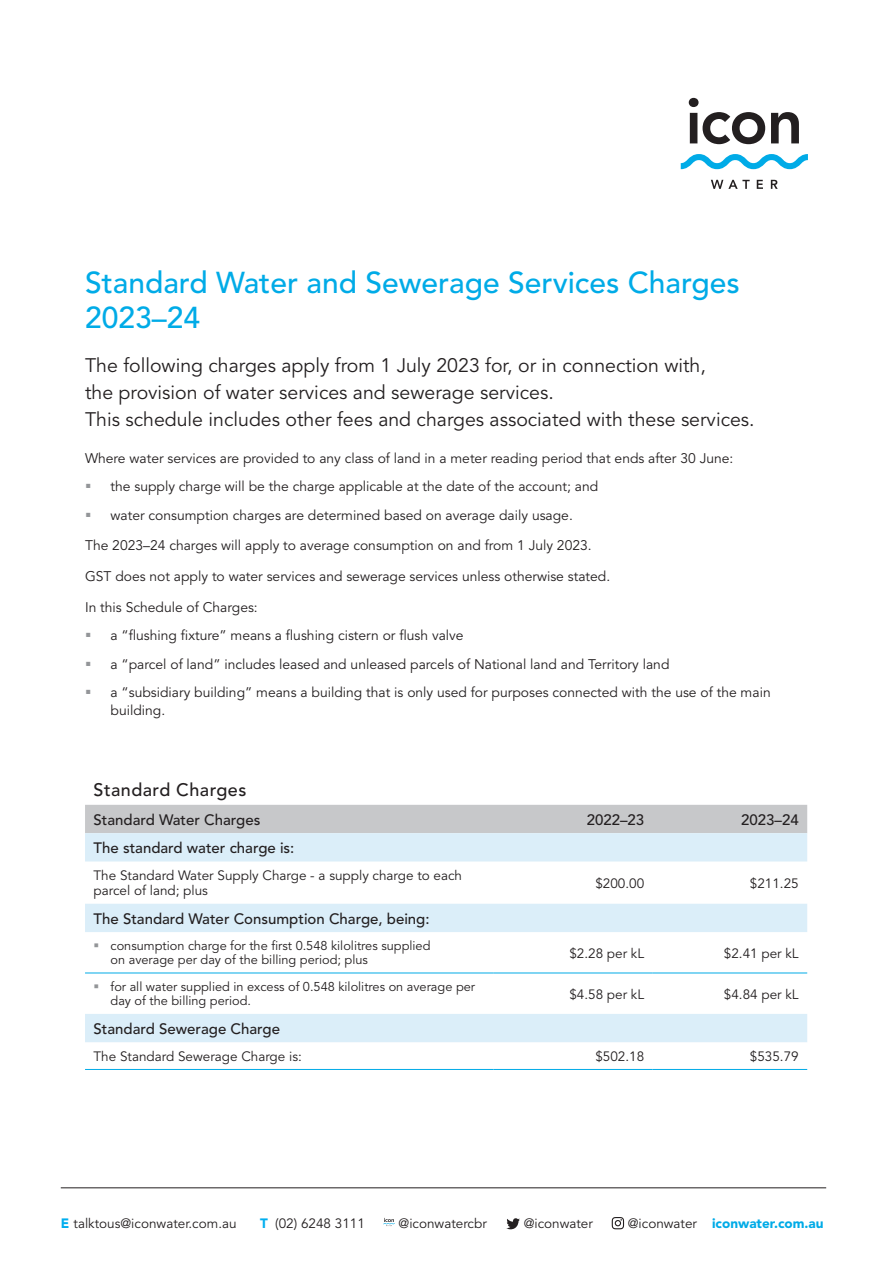
<style>
.page{position:relative;width:893px;height:1263px;background:#fff}
.page>*{position:absolute;margin:0;border:0;box-sizing:border-box;transform-origin:0 0}
._1_0_Heading_13pt{font:500 30px/34.5px "Avenir LT Std";color:#00abe7}
._3_0_Lead_in_Paragra{font:19.5px/27px "Avenir LT Std";color:#231f20}
.Table_chart_title{font:500 18px "Avenir LT Std";letter-spacing:.025em;color:#231f20}
.Table_Body_Header{font:500 15px "Avenir LT Std";color:#231f20}
.Table_Body_Total{font:500 15px "Avenir LT Std";color:#231f20}
._4_0_Body_9_25pt{font:13.8px/17.7px "Avenir LT Std";color:#231f20}
.Table_body{font:13.5px/15px "Avenir LT Std";color:#231f20}
.t1{font:900 13.5px "Avenir LT Std";color:#00abe7}
.t2{font:12.75px/14.2px "Avenir LT Std";color:#231f20}
.s1{font-weight:900;color:#00aeef}
.s2{font-weight:400;color:#231f20}
</style>
<div class="page">
<svg style="left:681px;top:154px;width:127px;height:15px"></svg>
<svg style="left:689px;top:98px;width:76px;height:46px"></svg>
<svg style="left:771px;top:112px;width:28px;height:31px"></svg>
<svg style="left:711px;top:180px;width:39px;height:9px"></svg>
<svg style="left:757px;top:180px;width:6px;height:9px"></svg>
<svg style="left:771px;top:180px;width:7px;height:9px"></svg>
<svg style="left:383px;top:1218px;width:12px;height:8px"></svg>
<svg style="left:506px;top:1218px;width:14px;height:11px"></svg>
<svg style="left:612px;top:1217px;width:12px;height:12px"></svg>
<div style="left:85px;top:805px;width:722px;height:28px;background:#c7c8ca"></div>
<svg style="left:85px;top:833px;width:722px;height:209px"></svg>
<hr style="left:85px;top:1069px;width:408px;height:1px;background:#00abe7">
<hr style="left:493px;top:1069px;width:160px;height:1px;background:#00abe7">
<hr style="left:653px;top:1069px;width:154px;height:1px;background:#00abe7">
<hr style="left:85px;top:972px;width:408px;height:1px;background:#00abe7">
<hr style="left:493px;top:972px;width:160px;height:1px;background:#00abe7">
<hr style="left:653px;top:972px;width:154px;height:1px;background:#00abe7">
<hr style="left:61px;top:1187px;width:765px;height:1px;background:#231f20">
<svg style="left:95px;top:984px;width:3px;height:4px"></svg>
<p class="_1_0_Heading_13pt" style="left:85px;top:266px;width:656px">Standard Water and Sewerage Services Charges<br>2023–24</p>
<p class="_3_0_Lead_in_Paragra" style="left:85px;top:352px;width:671px">The following charges apply from 1 July 2023 for, or in connection with,<br>the provision of water services and sewerage services.<br>This schedule includes other fees and charges associated with these services.</p>
<p class="_4_0_Body_9_25pt" style="left:85px;top:450px;width:650px">Where water services are provided to any class of land in a meter reading period that ends after 30 June:</p>
<p class="_4_0_Body_9_25pt" style="left:111px;top:478px;width:489px">the supply charge will be the charge applicable at the date of the account; and</p>
<p class="_4_0_Body_9_25pt" style="left:111px;top:506px;width:464px">water consumption charges are determined based on average daily usage.</p>
<p class="_4_0_Body_9_25pt" style="left:85px;top:537px;width:508px">The 2023–24 charges will apply to average consumption on and from 1 July 2023.</p>
<p class="_4_0_Body_9_25pt" style="left:85px;top:568px;width:527px">GST does not apply to water services and sewerage services unless otherwise stated.</p>
<p class="_4_0_Body_9_25pt" style="left:85px;top:599px;width:174px">In this Schedule of Charges:</p>
<p class="_4_0_Body_9_25pt" style="left:111px;top:627px;width:355px">a “flushing fixture” means a flushing cistern or flush valve</p>
<p class="_4_0_Body_9_25pt" style="left:111px;top:655px;width:560px">a “parcel of land” includes leased and unleased parcels of National land and Territory land</p>
<p class="_4_0_Body_9_25pt" style="left:111px;top:684px;width:662px">a “subsidiary building” means a building that is only used for purposes connected with the use of the main building.</p>
<p class="Table_chart_title" style="left:94px;top:779px;width:154px">Standard Charges</p>
<p class="Table_Body_Header" style="left:94px;top:811px;width:168px">Standard Water Charges</p>
<p class="Table_Body_Header" style="left:587px;top:811px;width:59px">2022–23</p>
<p class="Table_Body_Header" style="left:741px;top:811px;width:59px">2023–24</p>
<p class="Table_Body_Total" style="left:94px;top:839px;width:202px">The standard water charge is:</p>
<p class="Table_body" style="left:94px;top:868px;width:370px">The Standard Water Supply Charge - a supply charge to each parcel of land; plus</p>
<p class="Table_body" style="left:595px;top:876px;width:50px">$200.00</p>
<p class="Table_body" style="left:750px;top:876px;width:50px">$211.25</p>
<p class="Table_Body_Header" style="left:94px;top:910px;width:338px">The Standard Water Consumption Charge, being:</p>
<p class="t2" style="left:111px;top:939px;width:321px">consumption charge for the first 0.548 kilolitres supplied on average per day of the billing period; plus</p>
<p class="Table_body" style="left:569px;top:946px;width:76px">$2.28 per kL</p>
<p class="Table_body" style="left:724px;top:946px;width:76px">$2.41 per kL</p>
<p class="t2" style="left:111px;top:980px;width:366px">for all water supplied in excess of 0.548 kilolitres on average per day of the billing period.</p>
<p class="Table_body" style="left:569px;top:987px;width:76px">$4.58 per kL</p>
<p class="Table_body" style="left:724px;top:987px;width:76px">$4.84 per kL</p>
<p class="Table_Body_Total" style="left:94px;top:1020px;width:188px">Standard Sewerage Charge</p>
<p class="Table_body" style="left:94px;top:1049px;width:210px">The Standard Sewerage Charge is:</p>
<p class="Table_body" style="left:595px;top:1049px;width:50px">$502.18</p>
<p class="Table_body" style="left:750px;top:1049px;width:50px">$535.79</p>
<p class="Table_body" style="left:61px;top:1216px;width:177px"><span class="s1">E</span> talktous@iconwater.com.au</p>
<p class="Table_body" style="left:260px;top:1216px;width:106px"><span class="s1">T</span> (02) 6248 3111</p>
<p class="Table_body" style="left:399px;top:1216px;width:90px">@iconwatercbr</p>
<p class="Table_body" style="left:524px;top:1216px;width:71px">@iconwater</p>
<p class="t1" style="left:628px;top:1215px;width:197px"><span class="s2">@iconwater</span> iconwater.com.au</p>
</div>
